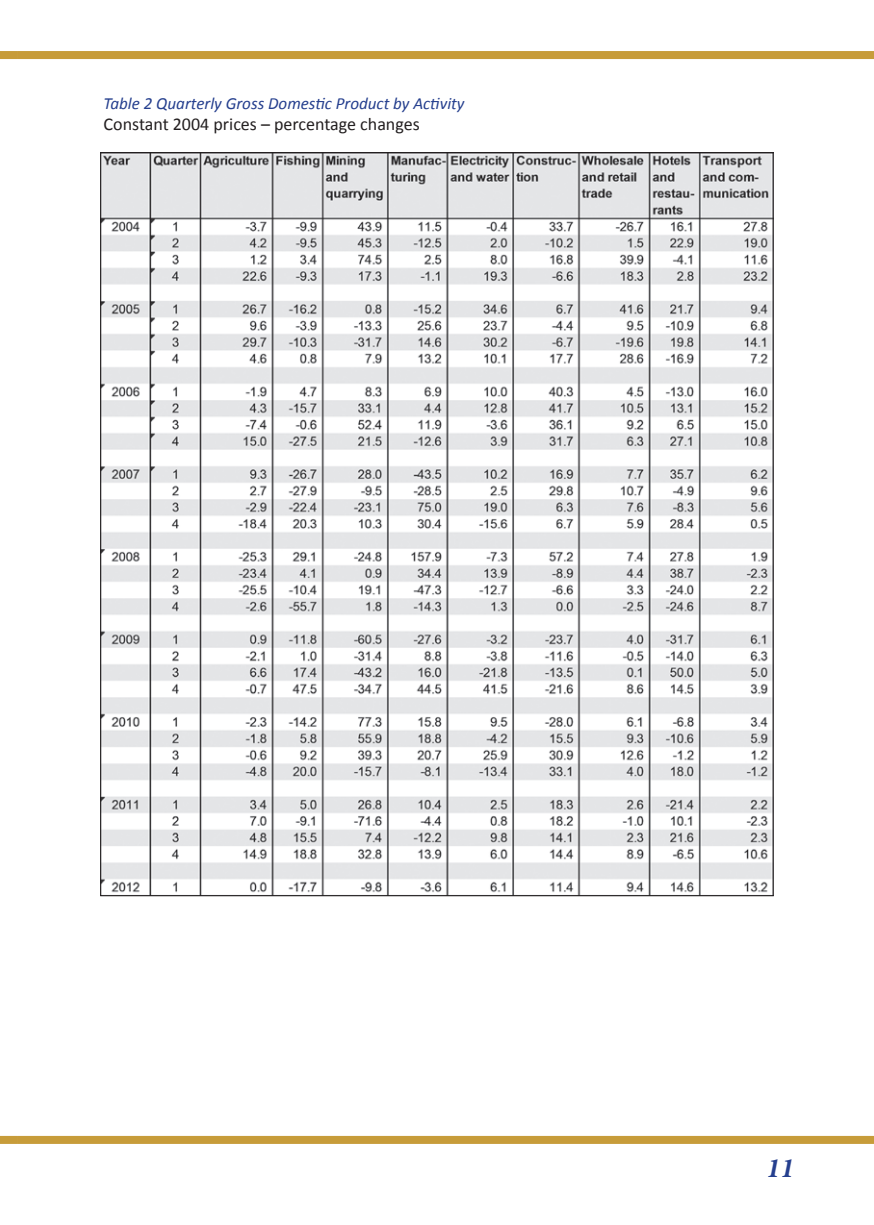
<style>
.page{position:relative;width:874px;height:1225px;background:#fff}
.page>*{position:absolute;margin:0;border:0;box-sizing:border-box;transform-origin:0 0}
.t1{font:italic 700 28px "Minion Pro";color:#253f8e}
.BODY_TEXT{font:18px "Calibri";color:#231f20}
.FIGURES___TABLES{font:italic 17px "Calibri";color:#253f8e}
</style>
<div class="page">
<div style="left:0;top:1136px;width:17px;height:8px;background:#c79c3a"></div>
<div style="left:17px;top:1136px;width:856px;height:8px;background:#c79c3a"></div>
<div style="left:0;top:51px;width:17px;height:8px;background:#c79c3a"></div>
<div style="left:17px;top:51px;width:856px;height:8px;background:#c79c3a"></div>
<img style="left:102px;top:154px;width:669px;height:740px">
<p class="FIGURES___TABLES" style="left:103px;top:92px;width:362px">Table 2 Quarterly Gross Domestic Product by Activity</p>
<p class="BODY_TEXT" style="left:103px;top:113px;width:317px">Constant 2004 prices – percentage changes</p>
<h1 class="t1" style="left:766px;top:1147px;width:29px">11</h1>
</div>
